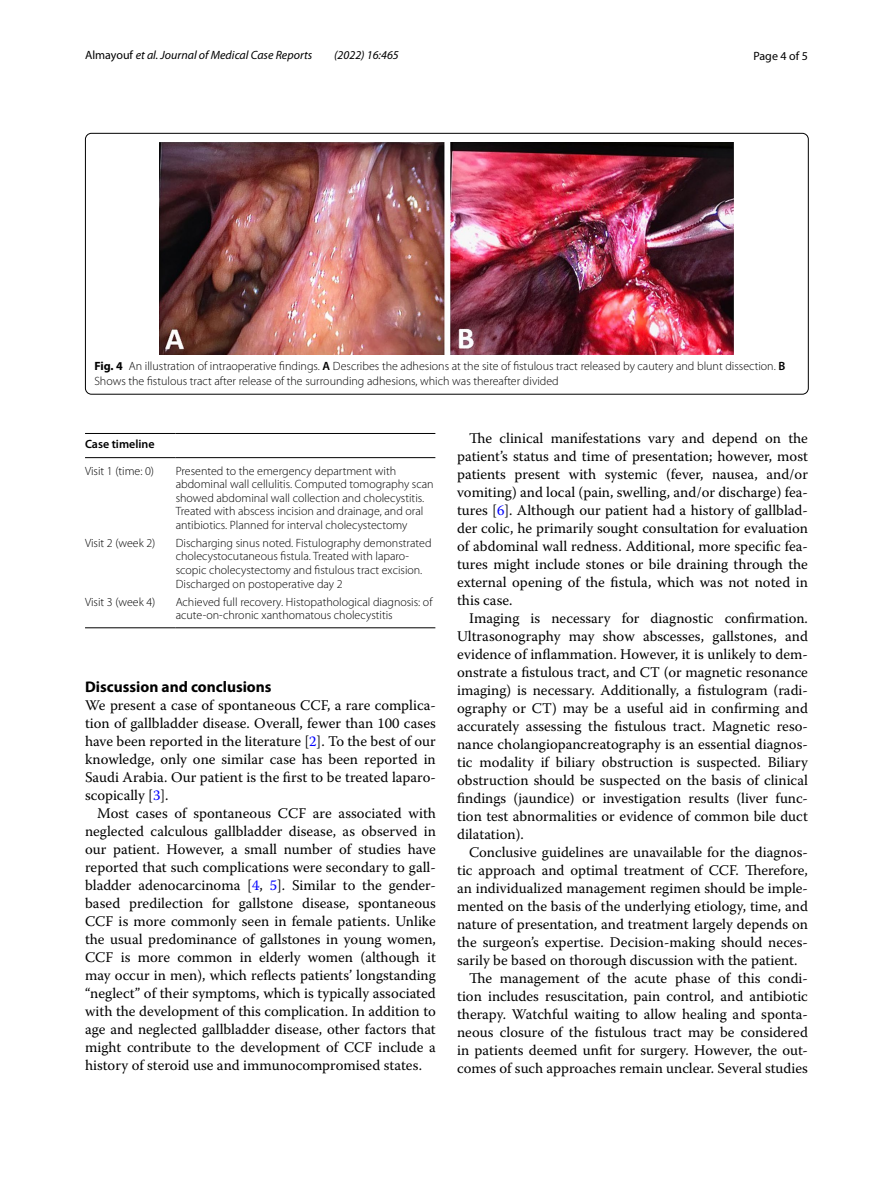
<style>
.page{position:relative;width:893px;height:1187px;background:#fff}
.page>*{position:absolute;margin:0;border:0;box-sizing:border-box;transform-origin:0 0}
.t1{font:700 15.45px "Myriad Pro";color:#000}
.t2{font:14.7px/18px "Warnock Pro";color:#000;text-align:justify}
.t3{font:300 12px/13.5px "Myriad Pro";color:#000}
.t4{font:italic 12px "Myriad Pro";color:#000}
.t5{font:600 12px "Myriad Pro";color:#000}
.t6{font:12px "Myriad Pro";color:#000}
.s1{font-style:normal}
.s2{font-weight:700}
.s3{font-weight:600}
.s4{color:#00f}
</style>
<div class="page">
<hr style="left:85px;top:433px;width:91px;height:1px;background:#000">
<hr style="left:176px;top:433px;width:259px;height:1px;background:#000">
<hr style="left:85px;top:457px;width:91px;height:1px;background:#000">
<hr style="left:176px;top:457px;width:259px;height:1px;background:#000">
<hr style="left:85px;top:627px;width:91px;height:1px;background:#000">
<hr style="left:176px;top:627px;width:259px;height:1px;background:#000">
<img style="left:160px;top:142px;width:574px;height:212px">
<div style="left:85px;top:133px;width:723px;height:261px;border:1px solid #000;border-radius:6px"></div>
<p class="t4" style="left:85px;top:48px;width:229px"><span class="s1">Almayouf</span> et al. Journal of Medical Case Reports</p>
<p class="t4" style="left:334px;top:48px;width:66px">(2022) 16:465</p>
<p class="t6" style="left:753px;top:48px;width:56px">Page 4 of 5</p>
<p class="t3" style="left:94px;top:358px;width:692px;line-height:15px"><span class="s2">Fig. 4</span> An illustration of intraoperative findings. <span class="s3">A</span> Describes the adhesions at the site of fistulous tract released by cautery and blunt dissection. <span class="s3">B<br></span>Shows the fistulous tract after release of the surrounding adhesions, which was thereafter divided</p>
<p class="t5" style="left:85px;top:436px;width:71px">Case timeline</p>
<p class="t3" style="left:85px;top:464px;width:71px">Visit 1 (time: 0)</p>
<p class="t3" style="left:176px;top:464px;width:259px">Presented to the emergency department with abdominal wall cellulitis. Computed tomography scan showed abdominal wall collection and cholecystitis.<br>Treated with abscess incision and drainage, and oral antibiotics. Planned for interval cholecystectomy</p>
<p class="t3" style="left:85px;top:536px;width:72px">Visit 2 (week 2)</p>
<p class="t3" style="left:176px;top:536px;width:257px">Discharging sinus noted. Fistulography demonstrated cholecystocutaneous fistula. Treated with laparo&shy;scopic cholecystectomy and fistulous tract excision.<br>Discharged on postoperative day 2</p>
<p class="t3" style="left:85px;top:595px;width:72px">Visit 3 (week 4)</p>
<p class="t3" style="left:176px;top:595px;width:258px">Achieved full recovery. Histopathological diagnosis: of acute-on-chronic xanthomatous cholecystitis</p>
<p class="t1" style="left:85px;top:676px;width:188px">Discussion and conclusions</p>
<p class="t2" style="left:85px;top:695px;width:352px">We present a case of spontaneous CCF, a rare complica&shy;tion of gallbladder disease. Overall, fewer than 100 cases have been reported in the literature [<span class="s4">2</span>]. To the best of our knowledge, only one similar case has been reported in Saudi Arabia. Our patient is the first to be treated laparo&shy;scopically [<span class="s4">3</span>].</p>
<p class="t2" style="left:85px;top:803px;width:352px;text-indent:12px">Most cases of spontaneous CCF are associated with neglected calculous gallbladder disease, as observed in our patient. However, a small number of studies have reported that such complications were secondary to gall&shy;bladder adenocarcinoma [<span class="s4">4</span>, <span class="s4">5</span>]. Similar to the gender&shy;based predilection for gallstone disease, spontaneous CCF is more commonly seen in female patients. Unlike the usual predominance of gallstones in young women, CCF is more common in elderly women (although it may occur in men), which reflects patients’ longstanding “neglect” of their symptoms, which is typically associated with the development of this complication. In addition to age and neglected gallbladder disease, other factors that might contribute to the development of CCF include a history of steroid use and immunocompromised states.</p>
<p class="t2" style="left:457px;top:429px;width:352px;text-indent:12px">The clinical manifestations vary and depend on the patient’s status and time of presentation; however, most patients present with systemic (fever, nausea, and/or vomiting) and local (pain, swelling, and/or discharge) fea&shy;tures [<span class="s4">6</span>]. Although our patient had a history of gallblad&shy;der colic, he primarily sought consultation for evaluation of abdominal wall redness. Additional, more specific fea&shy;tures might include stones or bile draining through the external opening of the fistula, which was not noted in this case.</p>
<p class="t2" style="left:457px;top:609px;width:352px;text-indent:12px">Imaging is necessary for diagnostic confirmation.<br>Ultrasonography may show abscesses, gallstones, and evidence of inflammation. However, it is unlikely to dem&shy;onstrate a fistulous tract, and CT (or magnetic resonance imaging) is necessary. Additionally, a fistulogram (radi&shy;ography or CT) may be a useful aid in confirming and accurately assessing the fistulous tract. Magnetic reso&shy;nance cholangiopancreatography is an essential diagnos&shy;tic modality if biliary obstruction is suspected. Biliary obstruction should be suspected on the basis of clinical findings (jaundice) or investigation results (liver func&shy;tion test abnormalities or evidence of common bile duct dilatation).</p>
<p class="t2" style="left:469px;top:843px;width:340px">Conclusive guidelines are unavailable for the diagnos-</p>
<p class="t2" style="left:457px;top:861px;width:352px">tic approach and optimal treatment of CCF. Therefore,</p>
<p class="t2" style="left:457px;top:879px;width:352px">an individualized management regimen should be imple-</p>
<p class="t2" style="left:457px;top:897px;width:352px">mented on the basis of the underlying etiology, time, and</p>
<p class="t2" style="left:457px;top:915px;width:352px">nature of presentation, and treatment largely depends on</p>
<p class="t2" style="left:457px;top:933px;width:352px">the surgeon’s expertise. Decision-making should neces-</p>
<p class="t2" style="left:457px;top:951px;width:342px">sarily be based on thorough discussion with the patient.</p>
<p class="t2" style="left:469px;top:969px;width:340px">The management of the acute phase of this condi-</p>
<p class="t2" style="left:457px;top:987px;width:352px">tion includes resuscitation, pain control, and antibiotic</p>
<p class="t2" style="left:457px;top:1005px;width:352px">therapy. Watchful waiting to allow healing and sponta-</p>
<p class="t2" style="left:457px;top:1023px;width:352px">neous closure of the fistulous tract may be considered</p>
<p class="t2" style="left:457px;top:1041px;width:352px">in patients deemed unfit for surgery. However, the out-</p>
<p class="t2" style="left:457px;top:1059px;width:352px">comes of such approaches remain unclear. Several studies</p>
</div>
